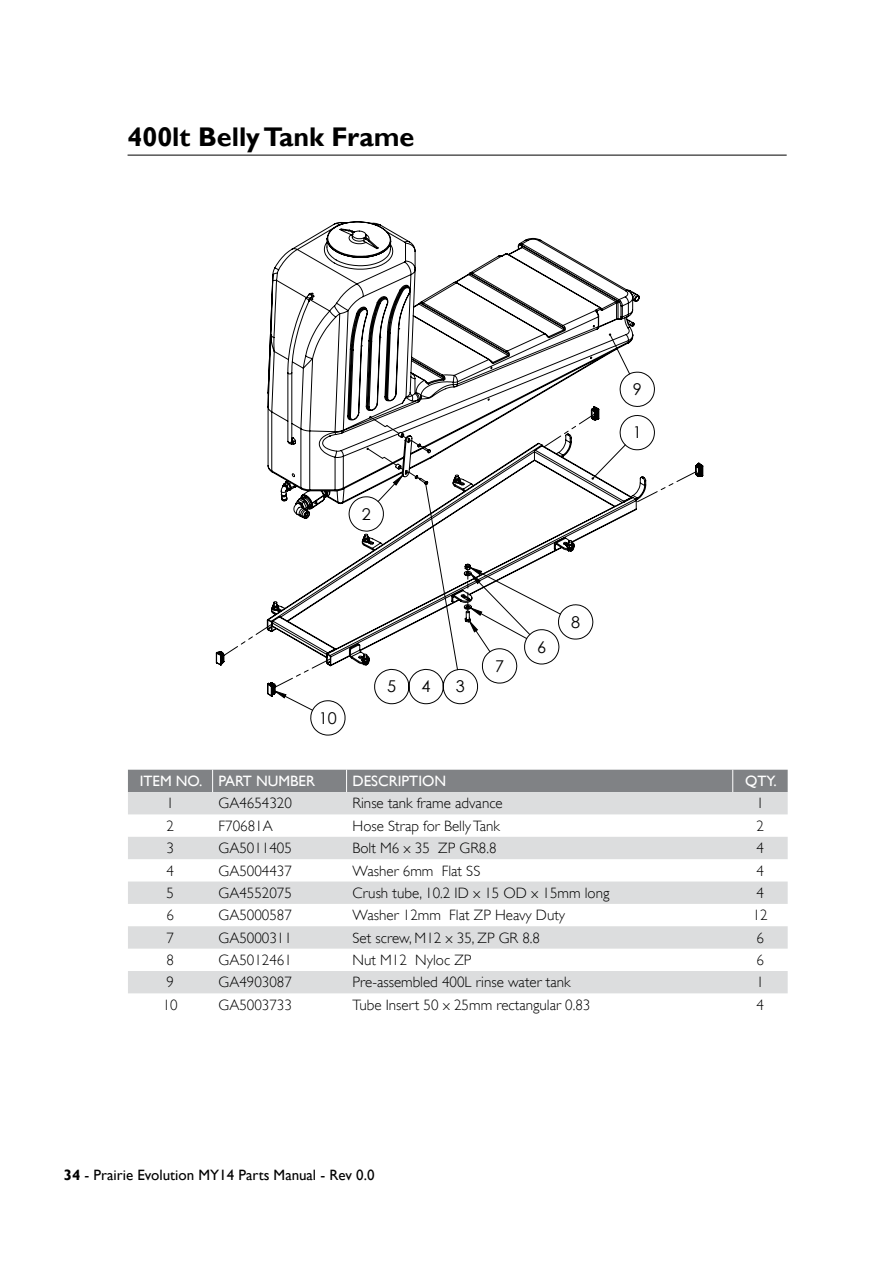
<style>
.page{position:relative;width:893px;height:1263px;background:#fff}
.page>*{position:absolute;margin:0;border:0;box-sizing:border-box;transform-origin:0 0}
.t1{font:700 27px "Gill Sans";color:#000}
.t2{font:16.2px "Century Gothic";color:#000}
.t3{font:300 15px "Gill Sans";color:#000}
.t4{font:15px "Gill Sans";color:#000}
.t5{font:15px "Gill Sans";color:#fff}
.t6{font:11.55px "Century Gothic";color:#000}
.s1{font-weight:700}
</style>
<div class="page">
<hr style="left:128px;top:155px;width:659px;height:1px;background:#000">
<svg style="left:128px;top:792px;width:660px;height:201px;fill:#dcddde"></svg>
<div style="left:128px;top:770px;width:660px;height:22px;background:#808285"></div>
<hr style="left:234px;top:1053px;width:155px;height:1px;background:#c0c0c0">
<hr style="left:521px;top:964px;width:187px;height:1px;background:#c0c0c0">
<hr style="left:868px;top:214px;width:1px;height:524px;background:#c0c0c0">
<hr style="left:389px;top:1069px;width:319px;height:1px;background:#c0c0c0">
<hr style="left:521px;top:848px;width:187px;height:1px;background:#c0c0c0">
<hr style="left:521px;top:892px;width:187px;height:1px;background:#c0c0c0">
<hr style="left:521px;top:870px;width:187px;height:1px;background:#c0c0c0">
<hr style="left:389px;top:1053px;width:132px;height:1px;background:#c0c0c0">
<hr style="left:389px;top:1036px;width:132px;height:1px;background:#c0c0c0">
<hr style="left:234px;top:1017px;width:190px;height:1px;background:#c0c0c0">
<hr style="left:424px;top:1017px;width:284px;height:1px;background:#c0c0c0">
<hr style="left:521px;top:911px;width:187px;height:1px;background:#c0c0c0">
<hr style="left:206px;top:214px;width:502px;height:1px;background:#c0c0c0">
<hr style="left:206px;top:214px;width:1px;height:524px;background:#c0c0c0">
<hr style="left:206px;top:1085px;width:502px;height:1px;background:#c0c0c0">
<hr style="left:886px;top:214px;width:1px;height:524px;background:#c0c0c0">
<svg style="left:215px;top:221px;width:489px;height:476px"></svg>
<svg style="left:635px;top:470px;width:64px;height:33px"></svg>
<svg style="left:543px;top:413px;width:53px;height:35px"></svg>
<svg style="left:223px;top:623px;width:108px;height:65px"></svg>
<svg style="left:466px;top:564px;width:4px;height:48px"></svg>
<svg style="left:366px;top:416px;width:57px;height:63px"></svg>
<h1 class="t1" style="left:128px;top:121px;width:288px">400lt Belly Tank Frame</h1>
<p class="t2" style="left:362px;top:502px;width:11px">2</p>
<p class="t2" style="left:319px;top:706px;width:20px">10</p>
<p class="t2" style="left:387px;top:675px;width:11px">5</p>
<p class="t2" style="left:422px;top:675px;width:11px">4</p>
<p class="t2" style="left:456px;top:675px;width:11px">3</p>
<p class="t2" style="left:495px;top:654px;width:11px">7</p>
<p class="t2" style="left:537px;top:635px;width:11px">6</p>
<p class="t2" style="left:571px;top:610px;width:11px">8</p>
<p class="t2" style="left:633px;top:378px;width:11px">9</p>
<p class="t2" style="left:633px;top:421px;width:11px">1</p>
<p class="t5" style="left:140px;top:772px;width:177px">ITEM NO. PART NUMBER</p>
<p class="t5" style="left:353px;top:772px;width:95px">DESCRIPTION</p>
<p class="t5" style="left:745px;top:772px;width:33px">QTY.</p>
<p class="t3" style="left:167px;top:795px;width:9px">1</p>
<p class="t3" style="left:219px;top:795px;width:75px">GA4654320</p>
<p class="t3" style="left:353px;top:795px;width:152px">Rinse tank frame advance</p>
<p class="t3" style="left:756px;top:795px;width:9px">1</p>
<p class="t3" style="left:167px;top:817px;width:9px">2</p>
<p class="t3" style="left:219px;top:817px;width:56px">F70681A</p>
<p class="t3" style="left:353px;top:817px;width:149px">Hose Strap for Belly Tank</p>
<p class="t3" style="left:756px;top:817px;width:9px">2</p>
<p class="t3" style="left:167px;top:839px;width:9px">3</p>
<p class="t3" style="left:219px;top:839px;width:75px">GA5011405</p>
<p class="t3" style="left:353px;top:839px;width:146px">Bolt M6 x 35 ZP GR8.8</p>
<p class="t3" style="left:756px;top:839px;width:9px">4</p>
<p class="t3" style="left:167px;top:862px;width:9px">4</p>
<p class="t3" style="left:219px;top:862px;width:75px">GA5004437</p>
<p class="t3" style="left:353px;top:862px;width:129px">Washer 6mm Flat SS</p>
<p class="t3" style="left:756px;top:862px;width:9px">4</p>
<p class="t3" style="left:167px;top:884px;width:9px">5</p>
<p class="t3" style="left:219px;top:884px;width:75px">GA4552075</p>
<p class="t3" style="left:353px;top:884px;width:258px">Crush tube, 10.2 ID x 15 OD x 15mm long</p>
<p class="t3" style="left:756px;top:884px;width:9px">4</p>
<p class="t3" style="left:167px;top:906px;width:9px">6</p>
<p class="t3" style="left:219px;top:906px;width:75px">GA5000587</p>
<p class="t3" style="left:353px;top:906px;width:214px">Washer 12mm Flat ZP Heavy Duty</p>
<p class="t3" style="left:753px;top:906px;width:16px">12</p>
<p class="t3" style="left:167px;top:929px;width:9px">7</p>
<p class="t3" style="left:219px;top:929px;width:75px">GA5000311</p>
<p class="t3" style="left:353px;top:929px;width:189px">Set screw, M12 x 35, ZP GR 8.8</p>
<p class="t3" style="left:756px;top:929px;width:9px">6</p>
<p class="t3" style="left:167px;top:951px;width:9px">8</p>
<p class="t3" style="left:219px;top:951px;width:75px">GA5012461</p>
<p class="t3" style="left:353px;top:951px;width:121px">Nut M12 Nyloc ZP</p>
<p class="t3" style="left:756px;top:951px;width:9px">6</p>
<p class="t3" style="left:167px;top:974px;width:9px">9</p>
<p class="t3" style="left:219px;top:974px;width:75px">GA4903087</p>
<p class="t3" style="left:353px;top:974px;width:220px">Pre-assembled 400L rinse water tank</p>
<p class="t3" style="left:756px;top:974px;width:9px">1</p>
<p class="t3" style="left:163px;top:996px;width:16px">10</p>
<p class="t3" style="left:219px;top:996px;width:75px">GA5003733</p>
<p class="t3" style="left:353px;top:996px;width:239px">Tube Insert 50 x 25mm rectangular 0.83</p>
<p class="t3" style="left:756px;top:996px;width:9px">4</p>
<p class="t6" style="left:526px;top:892px;width:44px">REV NO</p>
<p class="t6" style="left:588px;top:893px;width:51px">CHANGE</p>
<p class="t4" style="left:64px;top:1166px;width:312px"><span class="s1">34</span> - Prairie Evolution MY14 Parts Manual - Rev 0.0</p>
</div>
